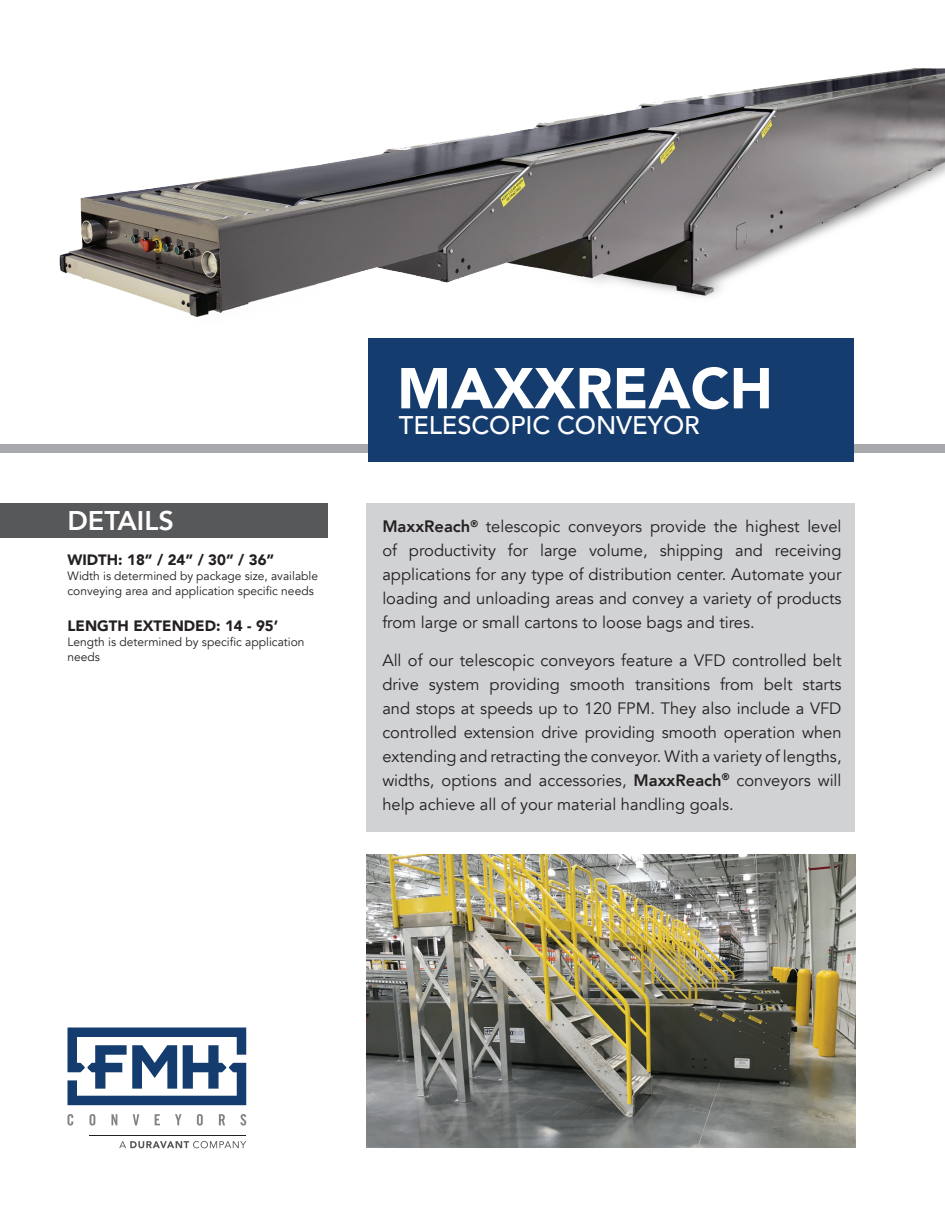
<style>
.page{position:relative;width:945px;height:1215px;background:#fff}
.page>*{position:absolute;margin:0;border:0;box-sizing:border-box;transform-origin:0 0}
.t1{font:900 57px "Avenir";color:#fff}
.t2{font:800 27px "Avenir";color:#fff}
.t3{font:500 25.5px "Avenir";letter-spacing:-.005em;color:#fff}
.t4{font:16.5px/24px "Avenir";color:#231f20;text-align:justify}
.t5{font:900 15px "Avenir";color:#231f20}
.t6{font:12px/15px "Avenir";color:#231f20}
.s1{font-weight:800}
</style>
<div class="page">
<img style="left:59px;top:68px;width:886px;height:249px">
<div style="left:1px;top:444px;width:944px;height:8px;background:#a8a9ad"></div>
<div style="left:0;top:503px;width:328px;height:34px;background:#57585a"></div>
<div style="left:366px;top:503px;width:489px;height:329px;background:#d1d2d4"></div>
<svg style="left:68px;top:1028px;width:178px;height:77px"></svg>
<svg style="left:68px;top:1114px;width:5px;height:12px"></svg>
<svg style="left:90px;top:1114px;width:5px;height:12px"></svg>
<svg style="left:112px;top:1114px;width:5px;height:11px"></svg>
<svg style="left:133px;top:1114px;width:6px;height:11px"></svg>
<svg style="left:155px;top:1114px;width:5px;height:11px"></svg>
<svg style="left:175px;top:1114px;width:7px;height:11px"></svg>
<svg style="left:197px;top:1114px;width:6px;height:12px"></svg>
<svg style="left:219px;top:1114px;width:6px;height:11px"></svg>
<svg style="left:240px;top:1114px;width:6px;height:12px"></svg>
<svg style="left:119px;top:1141px;width:127px;height:7px"></svg>
<hr style="left:89px;top:1135px;width:157px;height:1px;background:#231f20">
<img style="left:366px;top:854px;width:489px;height:294px">
<div style="left:368px;top:338px;width:486px;height:123px;background:#153c6e"></div>
<h1 class="t1" style="left:397px;top:340px;width:377px">MAXXREACH</h1>
<h3 class="t3" style="left:399px;top:403px;width:302px">TELESCOPIC CONVEYOR</h3>
<h2 class="t2" style="left:68px;top:500px;width:108px">DETAILS</h2>
<p class="t4" style="left:382px;top:515px;width:461px"><span class="s1">MaxxReach</span><sup>®</sup> telescopic conveyors provide the highest level of productivity for large volume, shipping and receiving applications for any type of distribution center. Automate your loading and unloading areas and convey a variety of products from large or small cartons to loose bags and tires.</p>
<p class="t4" style="left:382px;top:648px;width:461px">All of our telescopic conveyors feature a VFD controlled belt drive system providing smooth transitions from belt starts and stops at speeds up to 120 FPM. They also include a VFD controlled extension drive providing smooth operation when extending and retracting the conveyor. With a variety of lengths, widths, options and accessories, <span class="s1">MaxxReach</span><sup>®</sup> conveyors will help achieve all of your material handling goals.</p>
<p class="t5" style="left:68px;top:547px;width:208px">WIDTH: 18” / 24” / 30” / 36”</p>
<p class="t6" style="left:68px;top:569px;width:252px">Width is determined by package size, available conveying area and application specific needs</p>
<p class="t5" style="left:68px;top:613px;width:212px">LENGTH EXTENDED: 14 - 95’</p>
<p class="t6" style="left:68px;top:635px;width:239px">Length is determined by specific application needs</p>
</div>
